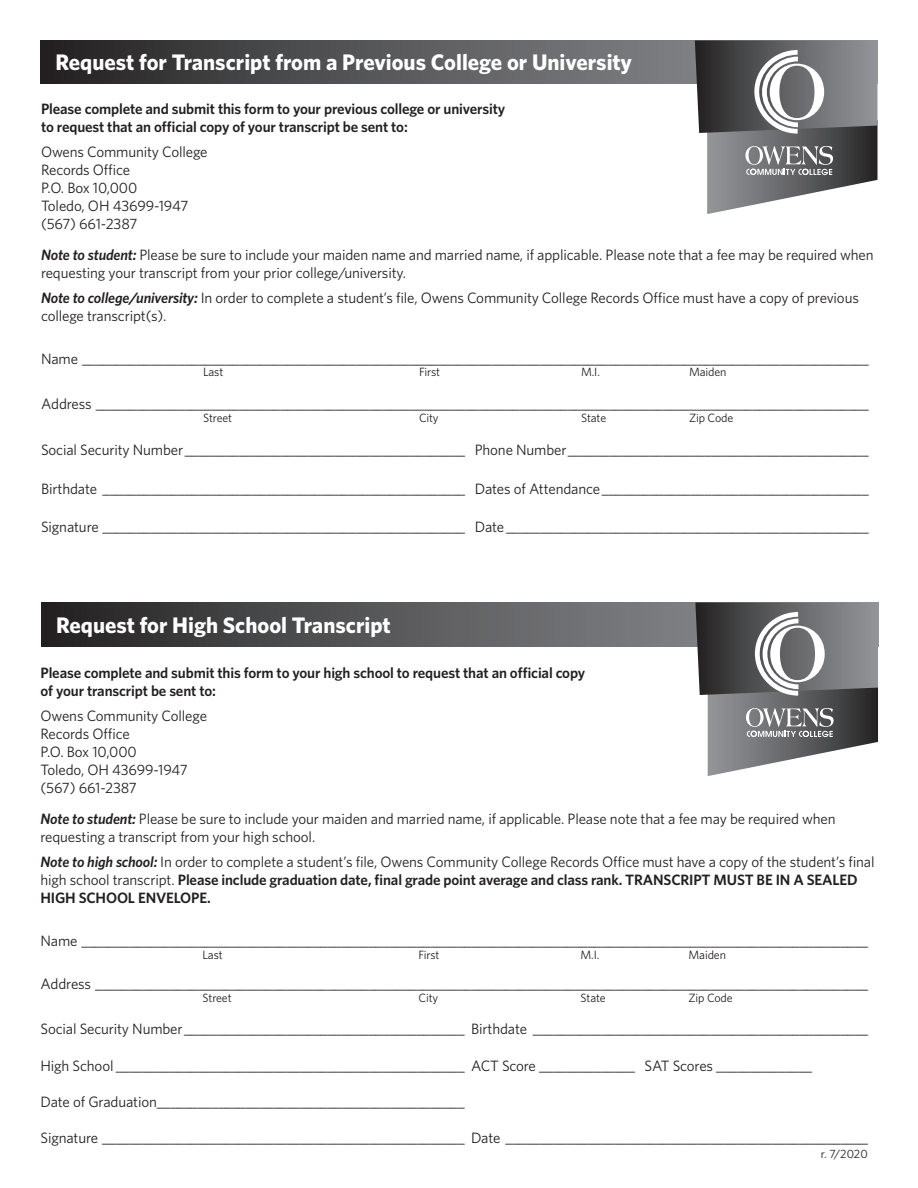
<style>
.page{position:relative;width:918px;height:1188px;background:#fff}
.page>*{position:absolute;margin:0;border:0;box-sizing:border-box;transform-origin:0 0}
.t1{font:700 22.5px "Whitney";color:#fff}
.t2{font:15px/18px "Whitney";letter-spacing:-.01em;color:#231f20}
.t3{font:600 15px/18px "Whitney";letter-spacing:-.01em;color:#231f20}
.t4{font:12px "Whitney";letter-spacing:-.01em;color:#231f20}
.s1{font-weight:600;font-style:italic}
.s2{font-weight:600}
</style>
<div class="page">
<svg style="left:40px;top:40px;width:655px;height:44px;background:#535355"></svg>
<svg style="left:695px;top:40px;width:183px;height:174px"></svg>
<svg style="left:41px;top:603px;width:654px;height:43px;background:#535355"></svg>
<svg style="left:695px;top:603px;width:183px;height:173px"></svg>
<p class="t1" style="left:56px;top:48px;width:578px">Request for Transcript from a Previous College or University</p>
<p class="t3" style="left:41px;top:99px;width:466px">Please complete and submit this form to your previous college or university to request that an official copy of your transcript be sent to:</p>
<p class="t2" style="left:41px;top:142px;width:168px">Owens Community College</p>
<p class="t2" style="left:41px;top:160px;width:91px">Records Office</p>
<p class="t2" style="left:41px;top:178px;width:98px">P.O. Box 10,000</p>
<p class="t2" style="left:41px;top:196px;width:149px">Toledo, OH 43699-1947</p>
<p class="t2" style="left:41px;top:214px;width:98px">(567) 661-2387</p>
<p class="t2" style="left:41px;top:245px;width:834px"><span class="s1">Note to student:</span> Please be sure to include your maiden name and married name, if applicable. Please note that a fee may be required when requesting your transcript from your prior college/university.</p>
<p class="t2" style="left:41px;top:288px;width:819px"><span class="s1">Note to college/university:</span> In order to complete a student’s file, Owens Community College Records Office must have a copy of previous college transcript(s).</p>
<p class="t2" style="left:41px;top:349px;width:829px">Name ___________________________________________________________________________________________________________________</p>
<p class="t4" style="left:203px;top:364px;width:22px">Last</p>
<p class="t4" style="left:419px;top:364px;width:23px">First</p>
<p class="t4" style="left:581px;top:364px;width:20px">M.I.</p>
<p class="t4" style="left:689px;top:364px;width:39px">Maiden</p>
<p class="t2" style="left:41px;top:395px;width:829px">Address _________________________________________________________________________________________________________________</p>
<p class="t4" style="left:203px;top:410px;width:31px">Street</p>
<p class="t4" style="left:419px;top:410px;width:21px">City</p>
<p class="t4" style="left:581px;top:410px;width:27px">State</p>
<p class="t4" style="left:689px;top:410px;width:46px">Zip Code</p>
<p class="t2" style="left:41px;top:441px;width:829px">Social Security Number_________________________________________ Phone Number____________________________________________</p>
<p class="t2" style="left:41px;top:479px;width:829px">Birthdate _____________________________________________________ Dates of Attendance_______________________________________</p>
<p class="t2" style="left:41px;top:517px;width:829px">Signature _____________________________________________________ Date _____________________________________________________</p>
<p class="t1" style="left:56px;top:610px;width:336px">Request for High School Transcript</p>
<p class="t3" style="left:40px;top:663px;width:546px">Please complete and submit this form to your high school to request that an official copy of your transcript be sent to:</p>
<p class="t2" style="left:40px;top:706px;width:168px">Owens Community College</p>
<p class="t2" style="left:40px;top:724px;width:91px">Records Office</p>
<p class="t2" style="left:40px;top:742px;width:98px">P.O. Box 10,000</p>
<p class="t2" style="left:40px;top:760px;width:149px">Toledo, OH 43699-1947</p>
<p class="t2" style="left:40px;top:778px;width:98px">(567) 661-2387</p>
<p class="t2" style="left:40px;top:810px;width:797px"><span class="s1">Note to student:</span> Please be sure to include your maiden and married name, if applicable. Please note that a fee may be required when requesting a transcript from your high school.</p>
<p class="t2" style="left:40px;top:852px;width:836px"><span class="s1">Note to high school:</span> In order to complete a student’s file, Owens Community College Records Office must have a copy of the student’s final high school transcript. <span class="s2">Please include graduation date, final grade point average and class rank. TRANSCRIPT MUST BE IN A SEALED<br>HIGH SCHOOL ENVELOPE.</span></p>
<p class="t2" style="left:40px;top:931px;width:829px">Name ___________________________________________________________________________________________________________________</p>
<p class="t4" style="left:202px;top:947px;width:22px">Last</p>
<p class="t4" style="left:419px;top:947px;width:23px">First</p>
<p class="t4" style="left:581px;top:947px;width:20px">M.I.</p>
<p class="t4" style="left:689px;top:947px;width:39px">Maiden</p>
<p class="t2" style="left:40px;top:974px;width:829px">Address _________________________________________________________________________________________________________________</p>
<p class="t4" style="left:202px;top:990px;width:31px">Street</p>
<p class="t4" style="left:419px;top:990px;width:21px">City</p>
<p class="t4" style="left:580px;top:990px;width:27px">State</p>
<p class="t4" style="left:688px;top:990px;width:46px">Zip Code</p>
<p class="t2" style="left:40px;top:1020px;width:829px">Social Security Number_________________________________________ Birthdate _________________________________________________</p>
<p class="t2" style="left:40px;top:1056px;width:773px">High School ___________________________________________________ ACT Score ______________ SAT Scores ______________</p>
<p class="t2" style="left:40px;top:1092px;width:426px">Date of Graduation_____________________________________________</p>
<p class="t2" style="left:40px;top:1129px;width:829px">Signature _____________________________________________________ Date _____________________________________________________</p>
<p class="t4" style="left:821px;top:1146px;width:48px">r. 7/2020</p>
</div>
